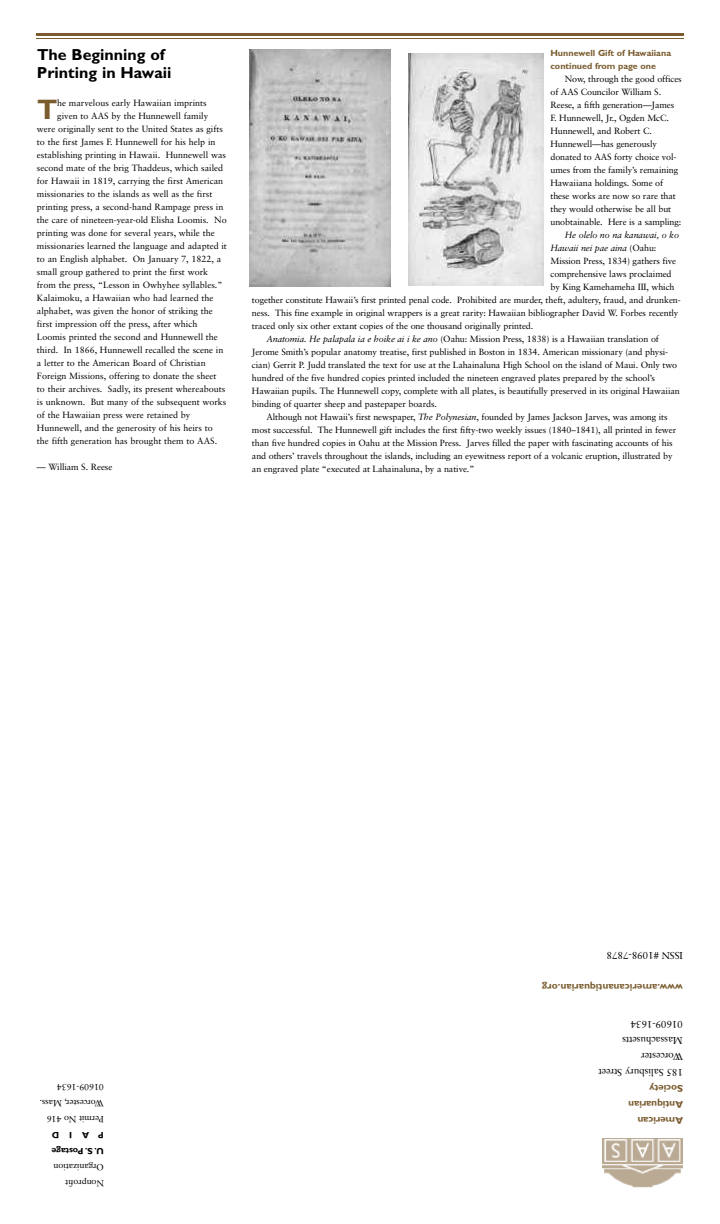
<style>
.page{position:relative;width:720px;height:1224px;background:#fff}
.page>*{position:absolute;margin:0;border:0;box-sizing:border-box;transform-origin:0 0}
.t1{font:700 28.3px "Gill Sans";color:#7a5c2f}
.t2{font:700 16px/18px "Gill Sans";color:#000}
.t3{font:10px/16px "Sabon";color:#000}
.t4{font:700 10px/16px "Gill Sans";color:#7a5c2f}
.t5{font:9px/13px "Sabon";letter-spacing:-.01em;color:#000}
.t6{font:700 9px/13px "Gill Sans";color:#7a5c2f}
.t7{font:italic 9px "Sabon";letter-spacing:-.01em;color:#000}
.t8{font:700 9px/16px "Gill Sans";color:#000;text-align:right}
.s1{font-style:normal}
.s2{font-style:italic}
</style>
<div class="page">
<hr style="left:36px;top:33px;width:648px;height:3px;background:#7a5c2f">
<hr style="left:36px;top:38px;width:648px;height:1px;background:#7a5c2f">
<img style="left:603px;top:1139px;width:79px;height:49px">
<img style="left:249px;top:50px;width:142px;height:236px">
<img style="left:408px;top:53px;width:136px;height:233px">
<h2 class="t2" style="left:37px;top:47px;width:136px">The Beginning of<br>Printing in Hawaii</h2>
<h1 class="t1" style="left:37px;top:99px;width:22px">T</h1>
<p class="t5" style="left:57px;top:97px;width:151px">he marvelous early Hawaiian imprints</p>
<p class="t5" style="left:57px;top:110px;width:152px">given to AAS by the Hunnewell family</p>
<p class="t5" style="left:37px;top:123px;width:187px">were originally sent to the United States as gifts</p>
<p class="t5" style="left:37px;top:136px;width:180px">to the first James F. Hunnewell for his help in</p>
<p class="t5" style="left:37px;top:149px;width:191px">establishing printing in Hawaii. Hunnewell was</p>
<p class="t5" style="left:37px;top:162px;width:188px">second mate of the brig Thaddeus, which sailed</p>
<p class="t5" style="left:37px;top:175px;width:188px">for Hawaii in 1819, carrying the first American</p>
<p class="t5" style="left:37px;top:188px;width:177px">missionaries to the islands as well as the first</p>
<p class="t5" style="left:37px;top:201px;width:188px">printing press, a second-hand Rampage press in</p>
<p class="t5" style="left:37px;top:214px;width:191px">the care of nineteen-year-old Elisha Loomis. No</p>
<p class="t5" style="left:37px;top:227px;width:179px">printing was done for several years, while the</p>
<p class="t5" style="left:37px;top:240px;width:191px">missionaries learned the language and adapted it</p>
<p class="t5" style="left:37px;top:253px;width:186px">to an English alphabet. On January 7, 1822, a</p>
<p class="t5" style="left:37px;top:266px;width:173px">small group gathered to print the first work</p>
<p class="t5" style="left:37px;top:279px;width:187px">from the press, “Lesson in Owhyhee syllables.”</p>
<p class="t5" style="left:37px;top:292px;width:178px">Kalaimoku, a Hawaiian who had learned the</p>
<p class="t5" style="left:37px;top:305px;width:177px">alphabet, was given the honor of striking the</p>
<p class="t5" style="left:37px;top:318px;width:162px">first impression off the press, after which</p>
<p class="t5" style="left:37px;top:331px;width:182px">Loomis printed the second and Hunnewell the</p>
<p class="t5" style="left:37px;top:344px;width:188px">third. In 1866, Hunnewell recalled the scene in</p>
<p class="t5" style="left:37px;top:357px;width:170px">a letter to the American Board of Christian</p>
<p class="t5" style="left:37px;top:370px;width:181px">Foreign Missions, offering to donate the sheet</p>
<p class="t5" style="left:37px;top:383px;width:190px">to their archives. Sadly, its present whereabouts</p>
<p class="t5" style="left:37px;top:396px;width:191px">is unknown. But many of the subsequent works</p>
<p class="t5" style="left:37px;top:409px;width:155px">of the Hawaiian press were retained by</p>
<p class="t5" style="left:37px;top:422px;width:177px">Hunnewell, and the generosity of his heirs to</p>
<p class="t5" style="left:37px;top:435px;width:182px">the fifth generation has brought them to AAS.</p>
<p class="t5" style="left:37px;top:461px;width:77px">— William S. Reese</p>
<p class="t6" style="left:550px;top:47px;width:122px">Hunnewell Gift of Hawaiiana continued from page one</p>
<p class="t5" style="left:550px;top:73px;width:133px;text-indent:14px">Now, through the good offices of AAS Councilor William S.<br>Reese, a fifth generation—James<br>F. Hunnewell, Jr., Ogden McC.<br>Hunnewell, and Robert C.<br>Hunnewell—has generously donated to AAS forty choice vol&shy;umes from the family’s remaining<br>Hawaiiana holdings. Some of these works are now so rare that they would otherwise be all but unobtainable. Here is a sampling:</p>
<p class="t7" style="left:565px;top:231px;width:116px">He olelo no na kanawai, o ko</p>
<p class="t7" style="left:550px;top:244px;width:107px">Hawaii nei pae aina <span class="s1">(Oahu:</span></p>
<p class="t5" style="left:550px;top:255px;width:127px">Mission Press, 1834) gathers five</p>
<p class="t5" style="left:550px;top:268px;width:123px">comprehensive laws proclaimed</p>
<p class="t5" style="left:550px;top:281px;width:126px">by King Kamehameha III, which</p>
<p class="t5" style="left:252px;top:294px;width:430px">together constitute Hawaii’s first printed penal code. Prohibited are murder, theft, adultery, fraud, and drunken-</p>
<p class="t5" style="left:252px;top:307px;width:428px">ness. This fine example in original wrappers is a great rarity: Hawaiian bibliographer David W. Forbes recently</p>
<p class="t5" style="left:252px;top:320px;width:283px">traced only six other extant copies of the one thousand originally printed.</p>
<p class="t5" style="left:266px;top:333px;width:394px"><span class="s2">Anatomia. He palapala ia e hoike ai i ke ano</span> (Oahu: Mission Press, 1838) is a Hawaiian translation of</p>
<p class="t5" style="left:252px;top:346px;width:418px">Jerome Smith’s popular anatomy treatise, first published in Boston in 1834. American missionary (and physi-</p>
<p class="t5" style="left:252px;top:359px;width:427px">cian) Gerrit P. Judd translated the text for use at the Lahainaluna High School on the island of Maui. Only two</p>
<p class="t5" style="left:252px;top:372px;width:405px">hundred of the five hundred copies printed included the nineteen engraved plates prepared by the school’s</p>
<p class="t5" style="left:252px;top:385px;width:429px">Hawaiian pupils. The Hunnewell copy, complete with all plates, is beautifully preserved in its original Hawaiian</p>
<p class="t5" style="left:252px;top:398px;width:186px">binding of quarter sheep and pastepaper boards.</p>
<p class="t5" style="left:266px;top:411px;width:403px">Although not Hawaii’s first newspaper, <span class="s2">The Polynesian</span>, founded by James Jackson Jarves, was among its</p>
<p class="t5" style="left:252px;top:424px;width:426px">most successful. The Hunnewell gift includes the first fifty-two weekly issues (1840–1841), all printed in fewer</p>
<p class="t5" style="left:252px;top:437px;width:422px">than five hundred copies in Oahu at the Mission Press. Jarves filled the paper with fascinating accounts of his</p>
<p class="t5" style="left:252px;top:450px;width:422px">and others’ travels throughout the islands, including an eyewitness report of a volcanic eruption, illustrated by</p>
<p class="t5" style="left:252px;top:463px;width:224px">an engraved plate “executed at Lahainaluna, by a native.”</p>
<p class="t5" style="left:104px;top:1127px;width:66px;line-height:16px;rotate:-180deg">mr eP t i N o 614<br>W M, retsecro . ssa<br>4361 - 90610</p>
<p class="t8" style="left:104px;top:1158px;width:54px;rotate:-180deg">U egat soP. S.<br>D</p>
<p class="t8" style="left:72px;top:1142px;width:4px;rotate:-180deg">I</p>
<p class="t8" style="left:89px;top:1142px;width:9px;rotate:-180deg">A</p>
<p class="t8" style="left:104px;top:1142px;width:7px;rotate:-180deg">P</p>
<p class="t5" style="left:104px;top:1191px;width:52px;line-height:16px;rotate:-180deg">N t i forpno<br>O noi tazinagr</p>
<p class="t3" style="left:683px;top:963px;width:78px;rotate:-180deg">NSS I 8787 - 8901#</p>
<p class="t4" style="left:683px;top:995px;width:143px;rotate:-180deg">w w w ma . gro . na i rauq i tnanac i re</p>
<p class="t3" style="left:683px;top:1080px;width:86px;rotate:-180deg">581 yrubs i l aS teer tS<br>W retsecro<br>M s t tesuhcassa<br>4361 - 90610</p>
<p class="t4" style="left:683px;top:1128px;width:56px;rotate:-180deg">A m nac i re<br>A na i rauqi tn<br>ytei coS</p>
</div>
